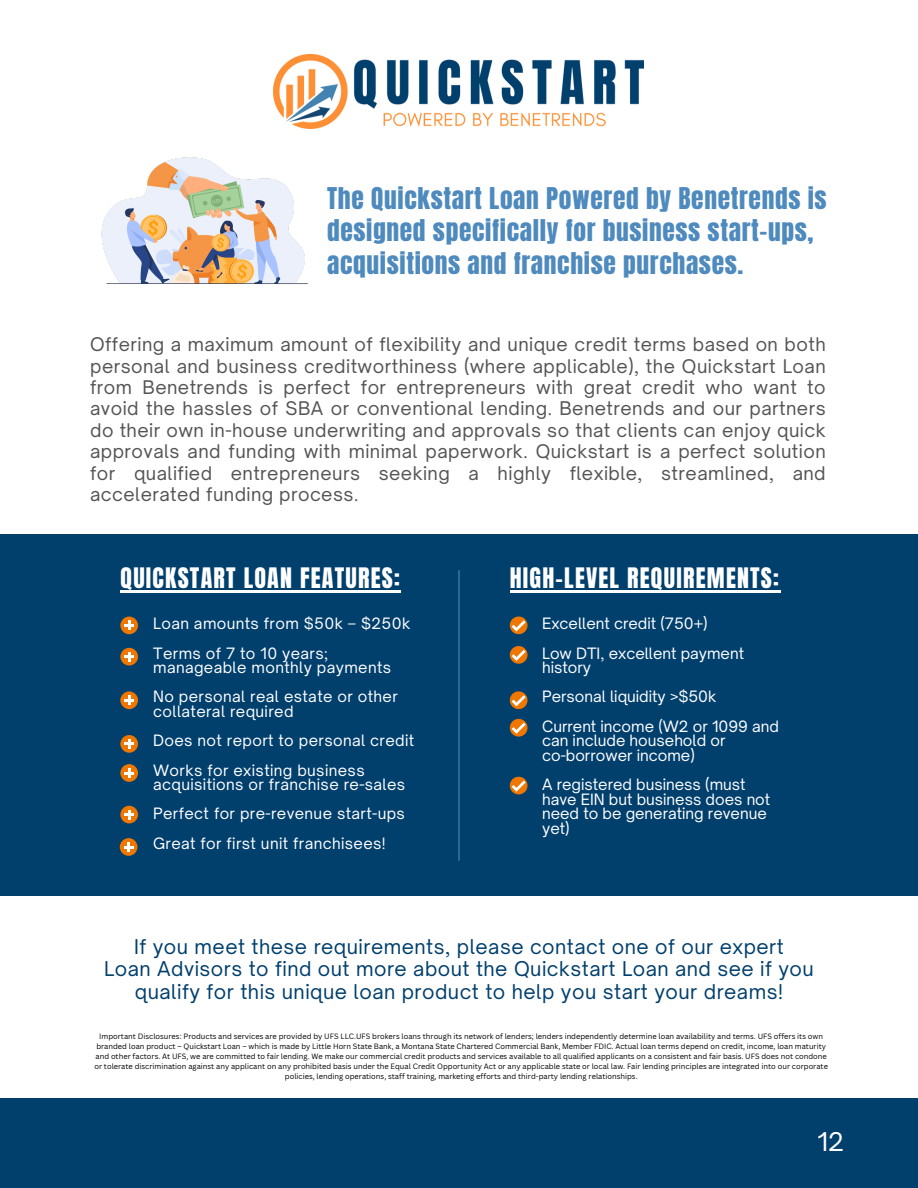
<style>
.page{position:relative;width:918px;height:1188px;background:#fff}
.page>*{position:absolute;margin:0;border:0;box-sizing:border-box;transform-origin:0 0}
.t1{font:25.5px/32.5px "Anton";letter-spacing:.025em;color:#4e8abe}
.t2{font:24.75px "Open Sauce One";color:#fff}
.t3{font:24px "Anton";letter-spacing:.05em;color:#fff}
.t4{font:19.5px/22.5px "Open Sauce One";letter-spacing:.025em;color:#013f6d;text-align:center}
.t5{font:18px/21.3px "Open Sauce One";letter-spacing:.025em;color:#545454;text-align:justify}
.t6{font:15px/14.7px "Open Sauce One";letter-spacing:.025em;color:#fff}
.t7{font:15px/14.7px "Open Sauce One";color:#fff}
.t8{font:7.5px/10.1px "Canva Sans";color:#000;text-align:center}
</style>
<div class="page">
<div style="left:0;top:1099px;width:918px;height:89px;background:#013f6d"></div>
<img style="left:274px;top:54px;width:370px;height:75px">
<div style="left:0;top:535px;width:918px;height:361px;background:#013f6d"></div>
<hr style="left:458px;top:570px;width:2px;height:291px;background:#4e8abe">
<div style="left:120px;top:617px;width:18px;height:17px;background:#ef7700;border-radius:50%"></div>
<svg style="left:125px;top:621px;width:9px;height:9px"></svg>
<svg style="left:120px;top:648px;width:18px;height:18px"></svg>
<svg style="left:125px;top:652px;width:9px;height:9px"></svg>
<svg style="left:120px;top:691px;width:18px;height:18px"></svg>
<svg style="left:125px;top:696px;width:9px;height:9px"></svg>
<div style="left:120px;top:735px;width:18px;height:18px;background:#ef7700;border-radius:50%"></div>
<svg style="left:125px;top:739px;width:9px;height:10px"></svg>
<svg style="left:120px;top:764px;width:18px;height:18px"></svg>
<svg style="left:125px;top:768px;width:9px;height:10px"></svg>
<div style="left:120px;top:806px;width:18px;height:17px;background:#ef7700;border-radius:50%"></div>
<svg style="left:125px;top:810px;width:9px;height:9px"></svg>
<div style="left:120px;top:838px;width:17px;height:18px;background:#ef7700;border-radius:50%"></div>
<svg style="left:124px;top:842px;width:9px;height:10px"></svg>
<svg style="left:510px;top:617px;width:18px;height:17px"></svg>
<svg style="left:510px;top:646px;width:18px;height:18px"></svg>
<svg style="left:510px;top:691px;width:18px;height:18px"></svg>
<svg style="left:510px;top:719px;width:18px;height:18px"></svg>
<svg style="left:510px;top:777px;width:18px;height:17px"></svg>
<hr style="left:120px;top:590px;width:281px;height:2px;background:#fff">
<hr style="left:510px;top:590px;width:270px;height:2px;background:#fff">
<img style="left:101px;top:157px;width:207px;height:127px">
<h1 class="t1" style="left:327px;top:182px;width:501px">The Quickstart Loan Powered by Benetrends is designed specifically for business start-ups, acquisitions and franchise purchases.</h1>
<p class="t5" style="left:90px;top:334px;width:737px">Offering a maximum amount of flexibility and unique credit terms based on both personal and business creditworthiness (where applicable), the Quickstart Loan from Benetrends is perfect for entrepreneurs with great credit who want to avoid the hassles of SBA or conventional lending. Benetrends and our partners do their own in-house underwriting and approvals so that clients can enjoy quick approvals and funding with minimal paperwork. Quickstart is a perfect solution for qualified entrepreneurs seeking a highly flexible, streamlined, and accelerated funding process.</p>
<p class="t3" style="left:120px;top:561px;width:281px">QUICKSTART LOAN FEATURES:</p>
<p class="t3" style="left:510px;top:561px;width:271px">HIGH-LEVEL REQUIREMENTS:</p>
<h2 class="t6" style="left:153px;top:616px;width:259px">Loan amounts from $50k – $250k</h2>
<h3 class="t6" style="left:153px;top:645px;width:240px">Terms of 7 to 10 years; manageable monthly payments</h3>
<h1 class="t6" style="left:153px;top:689px;width:246px">No personal real estate or other collateral required</h1>
<p class="t6" style="left:153px;top:733px;width:263px">Does not report to personal credit</p>
<p class="t6" style="left:153px;top:762px;width:254px">Works for existing business acquisitions or franchise re-sales</p>
<p class="t6" style="left:153px;top:806px;width:253px">Perfect for pre-revenue start-ups</p>
<p class="t6" style="left:153px;top:836px;width:234px">Great for first unit franchisees!</p>
<p class="t7" style="left:542px;top:616px;width:167px">Excellent credit (750+)</p>
<p class="t7" style="left:542px;top:645px;width:203px">Low DTI, excellent payment history</p>
<p class="t7" style="left:542px;top:689px;width:176px">Personal liquidity &gt;$50k</p>
<p class="t7" style="left:542px;top:719px;width:238px">Current income (W2 or 1099 and can include household or co-borrower income)</p>
<p class="t7" style="left:542px;top:777px;width:230px">A registered business (must have EIN but business does not need to be generating revenue yet)</p>
<p class="t4" style="left:104px;top:935px;width:711px">If you meet these requirements, please contact one of our expert<br>Loan Advisors to find out more about the Quickstart Loan and see if you qualify for this unique loan product to help you start your dreams!</p>
<p class="t8" style="left:94px;top:1031px;width:735px">Important Disclosures: Products and services are provided by UFS LLC.UFS brokers loans through its network of lenders; lenders independently determine loan availability and terms. UFS offers its own branded loan product – Quickstart Loan – which is made by Little Horn State Bank, a Montana State Chartered Commercial Bank, Member FDIC. Actual loan terms depend on credit, income, loan maturity and other factors. At UFS, we are committed to fair lending. We make our commercial credit products and services available to all qualified applicants on a consistent and fair basis. UFS does not condone or tolerate discrimination against any applicant on any prohibited basis under the Equal Credit Opportunity Act or any applicable state or local law. Fair lending principles are integrated into our corporate policies, lending operations, staff training, marketing efforts and third-party lending relationships.</p>
<p class="t2" style="left:818px;top:1126px;width:28px">12</p>
</div>
